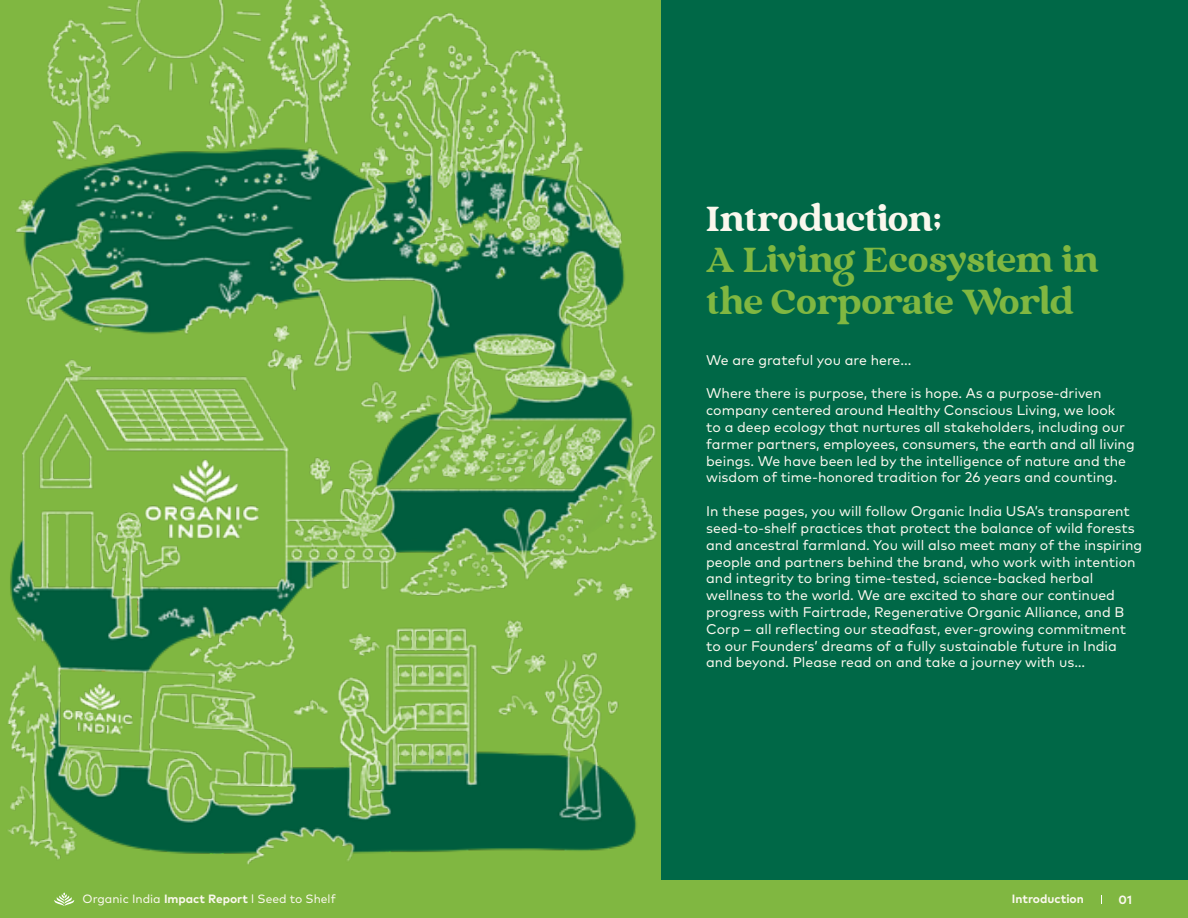
<style>
.page{position:relative;width:1188px;height:918px;background:#006847}
.page>*{position:absolute;margin:0;border:0;box-sizing:border-box;transform-origin:0 0}
.t1{font:34.5px/41.4px "Vintage";color:#80b741}
.t2{font:34.5px "Vintage";color:#faf7ed}
.t3{font:13.95px/16.8px "Mark OT";color:#fbf8ef}
.t4{font:12px "Mark OT";color:#fbf8ef}
.t5{font:700 12px "Mark OT";color:#fbf8ef}
.s1{font-weight:700}
</style>
<div class="page">
<img style="left:0;top:0;width:660px;height:880px">
<div style="left:0;top:880px;width:1188px;height:38px;background:#80b741"></div>
<svg style="left:54px;top:893px;width:20px;height:13px"></svg>
<h1 class="t2" style="left:706px;top:198px;width:237px">Introduction;</h1>
<h1 class="t1" style="left:706px;top:241px;width:394px">A Living Ecosystem in the Corporate World</h1>
<p class="t3" style="left:706px;top:351px;width:207px">We are grateful you are here...</p>
<p class="t3" style="left:706px;top:385px;width:430px">Where there is purpose, there is hope. As a purpose-driven company centered around Healthy Conscious Living, we look<br>to a deep ecology that nurtures all stakeholders, including our farmer partners, employees, consumers, the earth and all living beings. We have been led by the intelligence of nature and the wisdom of time-honored tradition for 26 years and counting.</p>
<p class="t3" style="left:706px;top:502px;width:437px">In these pages, you will follow Organic India USA’s transparent seed-to-shelf practices that protect the balance of wild forests and ancestral farmland. You will also meet many of the inspiring people and partners behind the brand, who work with intention and integrity to bring time-tested, science-backed herbal wellness to the world. We are excited to share our continued progress with Fairtrade, Regenerative Organic Alliance, and B Corp – all reflecting our steadfast, ever-growing commitment to our Founders’ dreams of a fully sustainable future in India and beyond. Please read on and take a journey with us…</p>
<p class="t4" style="left:83px;top:892px;width:255px">Organic India <span class="s1">Impact Report</span> l Seed to Shelf</p>
<p class="t5" style="left:1012px;top:891px;width:74px">Introduction</p>
<p class="t5" style="left:1119px;top:892px;width:15px">01</p>
</div>
